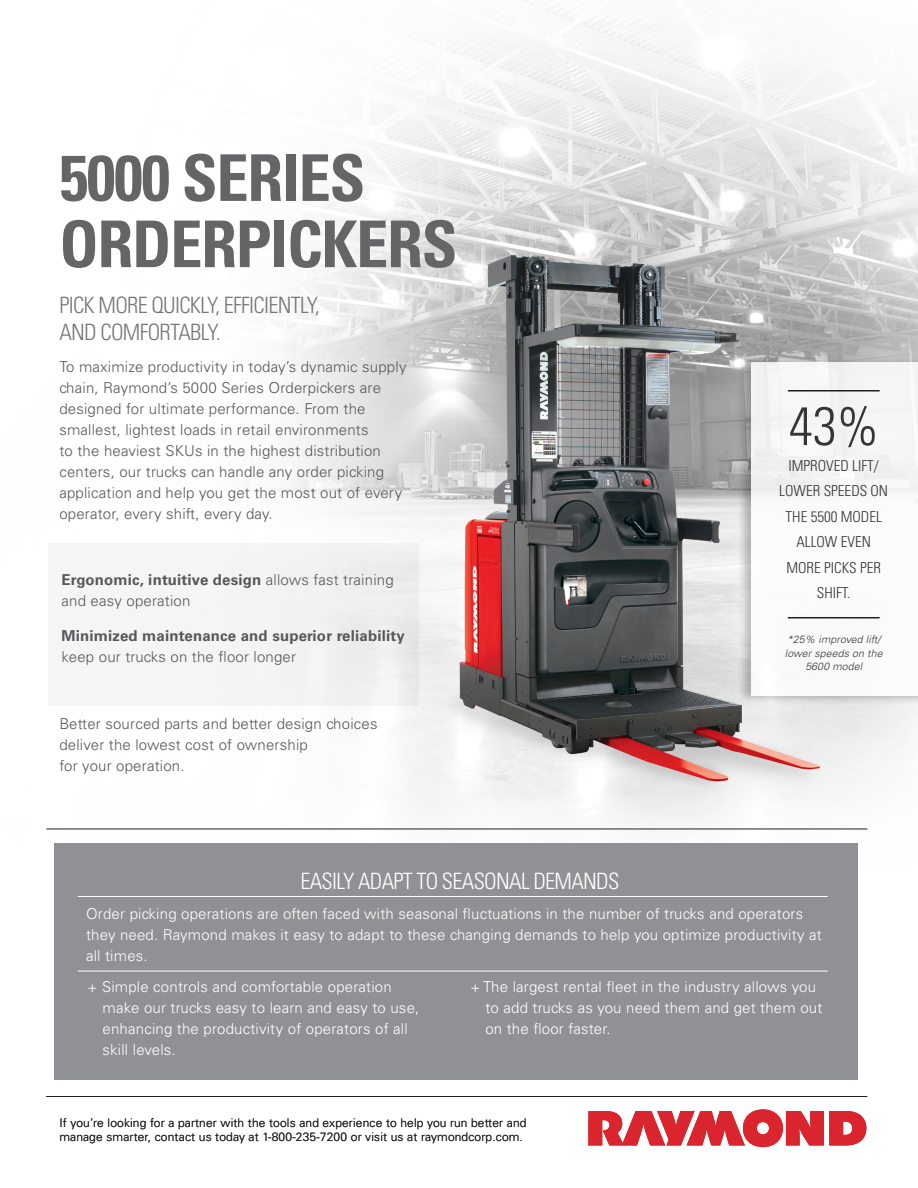
<style>
.page{position:relative;width:918px;height:1188px;background:#fff}
.page>*{position:absolute;margin:0;border:0;box-sizing:border-box;transform-origin:0 0}
.t1{font:700 condensed 64.5px "Univers LT Std";letter-spacing:-.02em;color:#656568}
.t2{font:300 condensed 54.15px "Univers LT Std";color:#363536}
.t3{font:300 condensed 22.5px/27px "Univers LT Std";letter-spacing:-.03em;color:#757679}
.t4{font:300 condensed 22.5px "Univers LT Std";letter-spacing:-.03em;color:#fff}
.t5{font:300 condensed 15.15px/25.5px "Univers LT Std";color:#363536;text-align:center}
.t6{font:300 15px/21px "Univers LT Std";letter-spacing:.01em;color:#57585a}
.t7{font:300 15px/21px "Univers LT Std";letter-spacing:.01em;color:#fff}
.t8{font:700 15px/21px "Univers LT Std";letter-spacing:.01em;color:#57585a}
.t9{font:300 12px/14.4px "Univers LT Std";letter-spacing:.01em;color:#231f20}
.t10{font:italic 300 10.5px/13.5px "Univers LT Std";letter-spacing:.01em;color:#363536;text-align:center}
.s1{font-weight:700}
.s2{font-weight:300}
</style>
<div class="page">
<img style="left:46px;top:9px;width:872px;height:882px">
<div style="left:736px;top:356px;width:182px;height:350px;background:#231f20;opacity:.35"></div>
<div style="left:751px;top:362px;width:167px;height:334px;background:#fff"></div>
<hr style="left:46px;top:829px;width:821px;height:1px;background:#231f20">
<div style="left:48px;top:543px;width:370px;height:163px;background:#f4f5f5"></div>
<hr style="left:46px;top:1096px;width:821px;height:1px;background:#231f20">
<svg style="left:588px;top:1109px;width:278px;height:38px"></svg>
<div style="left:55px;top:843px;width:803px;height:237px;background:#8f9194"></div>
<hr style="left:78px;top:896px;width:750px;height:1px;background:#fff">
<hr style="left:78px;top:971px;width:750px;height:1px;background:#fff">
<hr style="left:788px;top:390px;width:92px;height:2px;background:#231f20">
<hr style="left:788px;top:617px;width:92px;height:1px;background:#231f20">
<p class="t1" style="left:59px;top:138px;width:307px">5000 SERIES</p>
<p class="t1" style="left:59px;top:205px;width:400px">ORDERPICKERS</p>
<p class="t3" style="left:59px;top:292px;width:262px">PICK MORE QUICKLY, EFFICIENTLY,<br>AND COMFORTABLY.</p>
<p class="t6" style="left:59px;top:357px;width:349px">To maximize productivity in today’s dynamic supply chain, Raymond’s 5000 Series Orderpickers are designed for ultimate performance. From the smallest, lightest loads in retail environments<br>to the heaviest SKUs in the highest distribution centers, our trucks can handle any order picking application and help you get the most out of every operator, every shift, every day.</p>
<p class="t6" style="left:62px;top:569px;width:334px"><span class="s1">Ergonomic, intuitive design</span> allows fast training and easy operation</p>
<p class="t8" style="left:62px;top:625px;width:345px">Minimized maintenance and superior reliability <span class="s2">keep our trucks on the floor longer</span></p>
<p class="t6" style="left:59px;top:714px;width:320px">Better sourced parts and better design choices deliver the lowest cost of ownership<br>for your operation.</p>
<p class="t2" style="left:789px;top:394px;width:92px">43%</p>
<p class="t5" style="left:779px;top:453px;width:110px">IMPROVED LIFT/<br>LOWER SPEEDS ON<br>THE 5500 MODEL<br>ALLOW EVEN<br>MORE PICKS PER<br>SHIFT.</p>
<p class="t10" style="left:785px;top:633px;width:99px">*25% improved lift/ lower speeds on the<br>5600 model</p>
<p class="t4" style="left:300px;top:867px;width:320px">EASILY ADAPT TO SEASONAL DEMANDS</p>
<p class="t7" style="left:86px;top:903px;width:737px">Order picking operations are often faced with seasonal fluctuations in the number of trucks and operators they need. Raymond makes it easy to adapt to these changing demands to help you optimize productivity at all times.</p>
<p class="t7" style="left:103px;top:976px;width:318px;text-indent:-15px">+ Simple controls and comfortable operation make our trucks easy to learn and easy to use, enhancing the productivity of operators of all skill levels.</p>
<p class="t7" style="left:485px;top:976px;width:338px;text-indent:-15px">+ The largest rental fleet in the industry allows you to add trucks as you need them and get them out on the floor faster.</p>
<p class="t9" style="left:59px;top:1115px;width:469px">If you’re looking for a partner with the tools and experience to help you run better and manage smarter, contact us today at 1-800-235-7200 or visit us at raymondcorp.com.</p>
</div>
